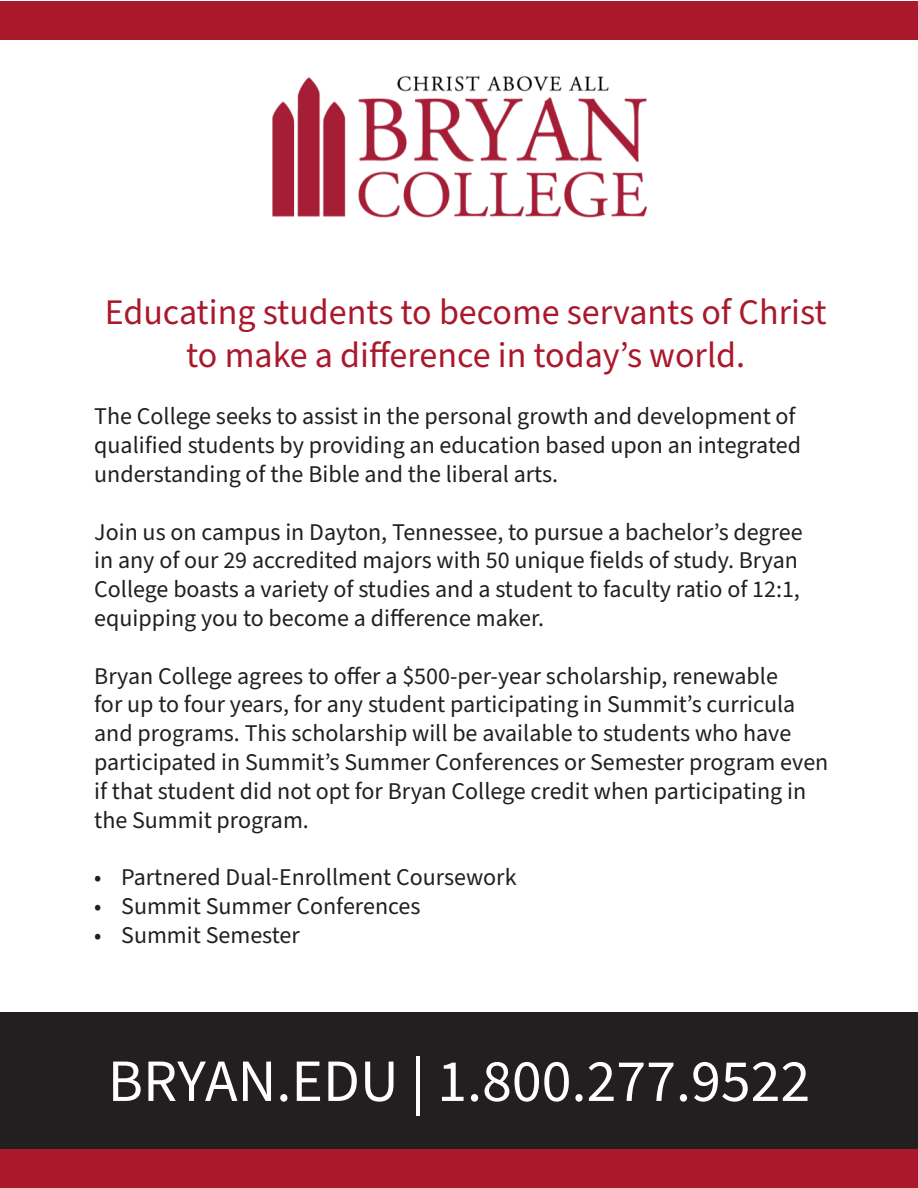
<style>
.page{position:relative;width:918px;height:1188px;background:#fff}
.page>*{position:absolute;margin:0;border:0;box-sizing:border-box;transform-origin:0 0}
.t1{font:60px "Source Sans Pro";color:#fff}
.t2{font:36px/43.2px "Source Sans Pro";color:#aa182c;text-align:center}
.t3{font:24px/28.8px "Source Sans Pro";color:#231f20}
</style>
<div class="page">
<img style="left:272px;top:76px;width:376px;height:142px">
<div style="left:1px;top:1px;width:917px;height:39px;background:#aa182c"></div>
<div style="left:0;top:1012px;width:918px;height:176px;background:#231f20"></div>
<div style="left:0;top:1149px;width:918px;height:39px;background:#aa182c"></div>
<p class="t2" style="left:105px;top:291px;width:723px">Educating students to become servants of Christ to make a difference in today’s world.</p>
<p class="t3" style="left:94px;top:403px;width:708px">The College seeks to assist in the personal growth and development of qualified students by providing an education based upon an integrated understanding of the Bible and the liberal arts.</p>
<p class="t3" style="left:94px;top:518px;width:710px">Join us on campus in Dayton, Tennessee, to pursue a bachelor’s degree in any of our 29 accredited majors with 50 unique fields of study. Bryan College boasts a variety of studies and a student to faculty ratio of 12:1, equipping you to become a difference maker.</p>
<p class="t3" style="left:94px;top:662px;width:736px">Bryan College agrees to offer a $500-per-year scholarship, renewable<br>for up to four years, for any student participating in Summit’s curricula and programs. This scholarship will be available to students who have participated in Summit’s Summer Conferences or Semester program even if that student did not opt for Bryan College credit when participating in the Summit program.</p>
<p class="t3" style="left:94px;top:864px;width:424px">• Partnered Dual-Enrollment Coursework</p>
<p class="t3" style="left:94px;top:892px;width:328px">• Summit Summer Conferences</p>
<p class="t3" style="left:94px;top:921px;width:207px">• Summit Semester</p>
<p class="t1" style="left:108px;top:1041px;width:704px">BRYAN.EDU | 1.800.277.9522</p>
</div>
